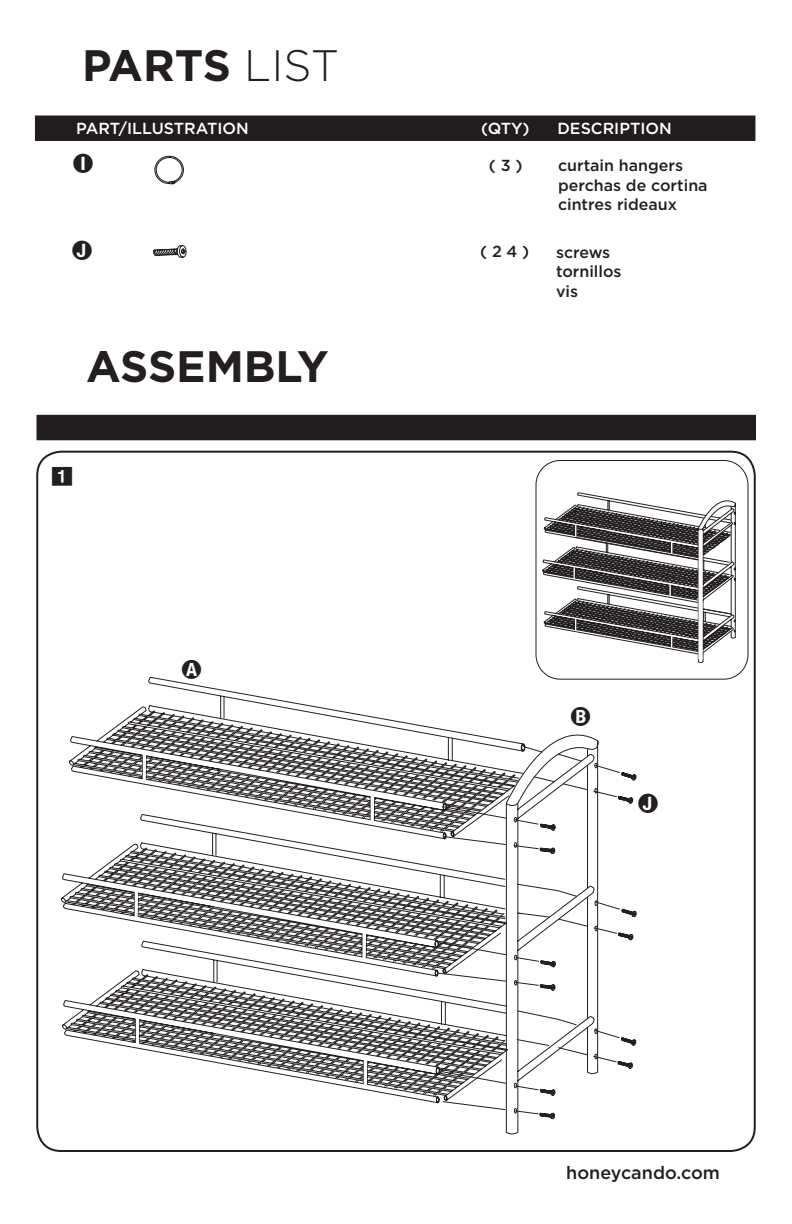
<style>
.page{position:relative;width:792px;height:1224px;background:#fff}
.page>*{position:absolute;margin:0;border:0;box-sizing:border-box;transform-origin:0 0}
.t1{font:700 44px "Gotham";color:#231f20}
.t2{font:22px "Bundesbahn Pi One";color:#231f20}
.t3{font:21.6px "Bundesbahn Pi One";color:#231f20}
.t4{font:500 18px "Gotham";color:#231f20}
.t5{font:500 16px/19.2px "Gotham";color:#231f20}
.t6{font:500 16px "Gotham";color:#fff}
.s1{font-weight:300}
</style>
<div class="page">
<div style="left:38px;top:416px;width:718px;height:23px;background:#211d1e"></div>
<div style="left:36px;top:415px;width:721px;height:25px;border:2px solid #231f20"></div>
<svg style="left:153px;top:245px;width:34px;height:13px"></svg>
<div style="left:536px;top:460px;width:212px;height:219px;border:1px solid #231f20;border-radius:24px"></div>
<svg style="left:542px;top:492px;width:194px;height:171px"></svg>
<div style="left:698px;top:531px;width:5px;height:128px;background:#fff"></div>
<svg style="left:69px;top:677px;width:289px;height:98px"></svg>
<svg style="left:65px;top:873px;width:24px;height:41px"></svg>
<svg style="left:66px;top:1000px;width:23px;height:40px"></svg>
<svg style="left:89px;top:714px;width:548px;height:405px"></svg>
<div style="left:36px;top:116px;width:718px;height:24px;background:#211d1e"></div>
<div style="left:35px;top:115px;width:720px;height:26px;border:2px solid #231f20"></div>
<svg style="left:154px;top:156px;width:30px;height:29px"></svg>
<h1 class="t1" style="left:82px;top:36px;width:259px">PARTS <span class="s1">LIST</span></h1>
<p class="t6" style="left:76px;top:118px;width:174px">PART/ILLUSTRATION</p>
<p class="t6" style="left:481px;top:118px;width:50px">(QTY)</p>
<p class="t6" style="left:557px;top:118px;width:116px">DESCRIPTION</p>
<h2 class="t2" style="left:72px;top:153px;width:23px">I</h2>
<p class="t5" style="left:558px;top:156px;width:151px;text-indent:-69px">( 3 ) curtain hangers perchas de cortina cintres rideaux</p>
<h2 class="t2" style="left:71px;top:240px;width:23px">J</h2>
<p class="t5" style="left:556px;top:243px;width:67px;text-indent:-76px">( 2 4 ) screws tornillos vis</p>
<h1 class="t1" style="left:86px;top:337px;width:244px">ASSEMBLY</h1>
<h2 class="t2" style="left:51px;top:467px;width:24px">1</h2>
<h3 class="t3" style="left:181px;top:660px;width:23px">A</h3>
<h3 class="t3" style="left:570px;top:707px;width:23px">B</h3>
<h2 class="t2" style="left:637px;top:793px;width:23px">J</h2>
<p class="t4" style="left:566px;top:1161px;width:155px">honeycando.com</p>
</div>
